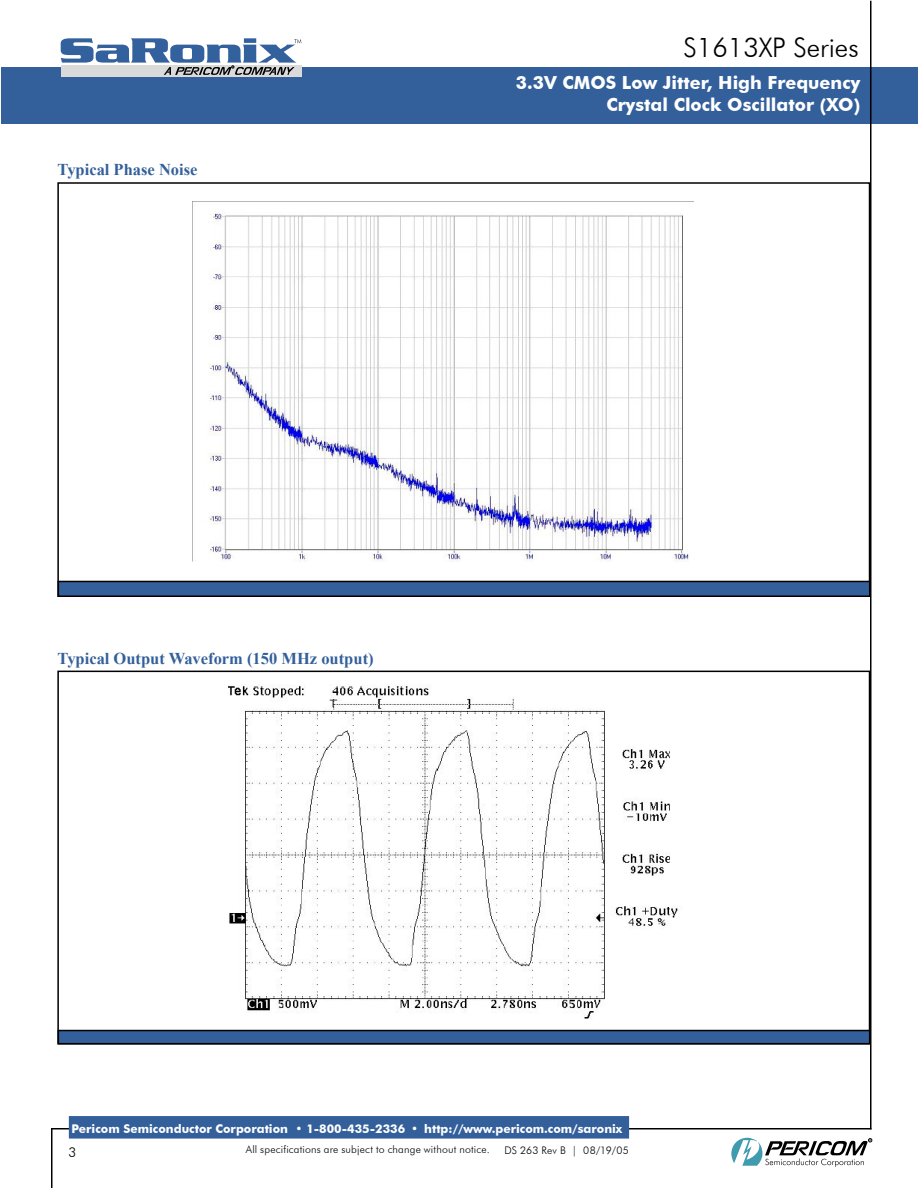
<style>
.page{position:relative;width:918px;height:1188px;background:#fff}
.page>*{position:absolute;margin:0;border:0;box-sizing:border-box;transform-origin:0 0}
.t1{font:300 27px "Futura BT";color:#000}
.t2{font:700 18px/21.6px "Futura BT";color:#fff;text-align:right}
.t3{font:700 16.5px "Times New Roman";color:#335f9b}
.t4{font:300 13.5px "Futura BT";color:#000}
.t5{font:700 12px "Futura BT";color:#fff}
.t6{font:300 10.5px "Futura BT";letter-spacing:.02em;color:#000}
</style>
<div class="page">
<svg style="left:731px;top:1138px;width:141px;height:29px"></svg>
<div style="left:1px;top:68px;width:917px;height:56px;background:#335f9b"></div>
<div style="left:61px;top:65px;width:241px;height:11px;background:#dadada"></div>
<svg style="left:61px;top:38px;width:240px;height:37px"></svg>
<hr style="left:870px;top:1px;width:1px;height:1128px;background:#000">
<hr style="left:51px;top:1128px;width:820px;height:1px;background:#000">
<hr style="left:51px;top:1128px;width:1px;height:60px;background:#000">
<div style="left:69px;top:1116px;width:560px;height:23px;background:#335f9b"></div>
<div style="left:58px;top:581px;width:812px;height:15px;background:#335f9b"></div>
<div style="left:58px;top:581px;width:812px;height:16px;border:2px solid #000"></div>
<div style="left:58px;top:1031px;width:812px;height:13px;background:#335f9b"></div>
<div style="left:58px;top:1030px;width:812px;height:14px;border:2px solid #000"></div>
<img style="left:209px;top:212px;width:481px;height:350px">
<img style="left:228px;top:686px;width:450px;height:333px">
<p class="t3" style="left:58px;top:158px;width:141px">Typical Phase Noise</p>
<h1 class="t1" style="left:683px;top:31px;width:177px">S1613XP Series</h1>
<h2 class="t2" style="left:516px;top:72px;width:346px">3.3V CMOS Low Jitter, High Frequency<br>Crystal Clock Oscillator (XO)</h2>
<p class="t3" style="left:58px;top:647px;width:318px">Typical Output Waveform (150 MHz output)</p>
<p class="t5" style="left:72px;top:1121px;width:552px">Pericom Semiconductor Corporation • 1-800-435-2336 • http://www.pericom.com/saronix</p>
<p class="t6" style="left:246px;top:1143px;width:246px">All specifications are subject to change without notice.</p>
<p class="t4" style="left:68px;top:1144px;width:9px">3</p>
<p class="t6" style="left:504px;top:1144px;width:126px">DS 263 Rev B | 08/19/05</p>
</div>
